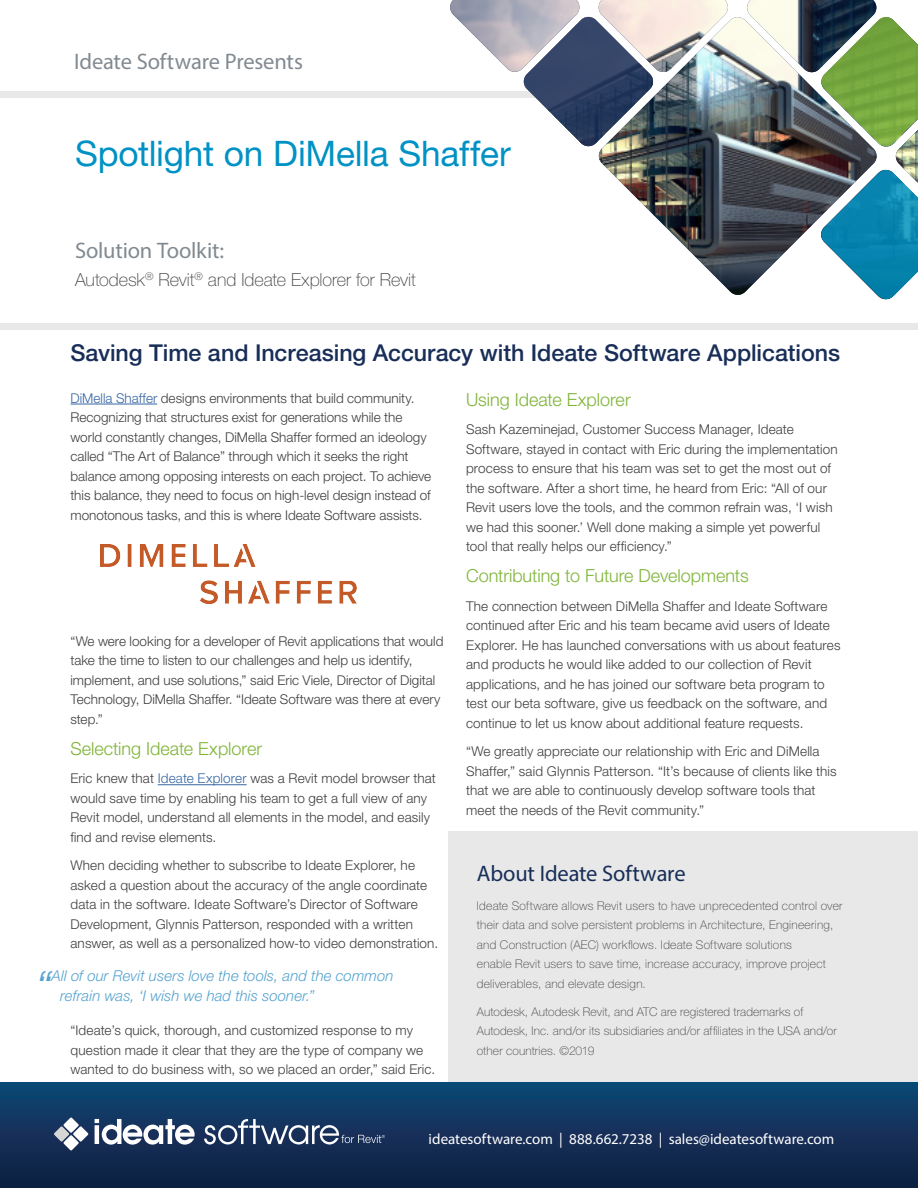
<style>
.page{position:relative;width:918px;height:1188px;background:#fff}
.page>*{position:absolute;margin:0;border:0;box-sizing:border-box;transform-origin:0 0}
.pull_quotes{font:italic 300 42.3px "Helvetica Neue LT Std";color:#55a3d0}
.headline{font:35.25px "Helvetica Neue LT Std";letter-spacing:-.01em;color:#0092c4}
.t1{font:500 23.25px "Helvetica Neue LT Std";color:#182e58}
.title_subeads{font:22.5px "Myriad Pro";letter-spacing:-.01em;color:#828a91}
.paragraphs{font:22.5px "Myriad Pro";letter-spacing:-.01em;color:#182e58}
.paragraphs-2{font:300 18px "Helvetica Neue LT Std";color:#7fb438}
.paragraphs-3{font:100 18px "Helvetica Neue LT Std";letter-spacing:-.005em;color:#3e3e3f}
.pull_quotes-2{font:italic 300 15px/19.5px "Helvetica Neue LT Std";letter-spacing:.005em;color:#55a3d0}
.t2{font:15px "Myriad Pro";color:#fff}
.paragraphs-4{font:300 13.5px/19.5px "Helvetica Neue LT Std";letter-spacing:.01em;color:#3e3e3f}
.paragraphs-5{font:100 12px/19.5px "Helvetica Neue LT Std";letter-spacing:.02em;color:#3e3e3f}
.s1{color:#3667a4}
</style>
<div class="page">
<div style="left:448px;top:832px;width:470px;height:250px;background:#e8e8e8"></div>
<div style="left:0;top:91px;width:620px;height:7px;background:#e8e8e8"></div>
<img style="left:450px;top:0;width:468px;height:295px">
<svg style="left:820px;top:169px;width:98px;height:131px"></svg>
<svg style="left:820px;top:16px;width:98px;height:131px;background:#799c5d"></svg>
<svg style="left:523px;top:16px;width:131px;height:131px"></svg>
<div style="left:0;top:1082px;width:918px;height:106px;background:linear-gradient(to bottom,#0f4675,#111e40)"></div>
<svg style="left:54px;top:1117px;width:34px;height:34px"></svg>
<svg style="left:95px;top:1119px;width:100px;height:26px"></svg>
<svg style="left:204px;top:1119px;width:181px;height:26px;background:#475c7d"></svg>
<div style="left:0;top:323px;width:918px;height:7px;background:#e8e8e8"></div>
<hr style="left:70px;top:404px;width:87px;height:1px;background:#3667a4">
<hr style="left:158px;top:784px;width:89px;height:1px;background:#3667a4">
<img style="left:100px;top:544px;width:256px;height:59px">
<h3 class="title_subeads" style="left:74px;top:48px;width:230px">Ideate Software Presents</h3>
<p class="headline" style="left:75px;top:133px;width:437px">Spotlight on DiMella Shaffer</p>
<p class="title_subeads" style="left:75px;top:236px;width:151px">Solution Toolkit:</p>
<p class="paragraphs-3" style="left:75px;top:269px;width:342px">Autodesk<sup>®</sup> Revit<sup>®</sup> and Ideate Explorer for Revit</p>
<p class="t1" style="left:70px;top:339px;width:771px">Saving Time and Increasing Accuracy with Ideate Software Applications</p>
<p class="paragraphs-4" style="left:70px;top:388px;width:362px"><span class="s1">DiMella Shaffer</span> designs environments that build community.<br>Recognizing that structures exist for generations while the world constantly changes, DiMella Shaffer formed an ideology called “The Art of Balance” through which it seeks the right balance among opposing interests on each project. To achieve this balance, they need to focus on high-level design instead of monotonous tasks, and this is where Ideate Software assists.</p>
<p class="paragraphs-2" style="left:466px;top:388px;width:166px">Using Ideate Explorer</p>
<p class="paragraphs-4" style="left:466px;top:419px;width:373px">Sash Kazeminejad, Customer Success Manager, Ideate Software, stayed in contact with Eric during the implementation process to ensure that his team was set to get the most out of the software. After a short time, he heard from Eric: “All of our Revit users love the tools, and the common refrain was, ‘I wish we had this sooner.’ Well done making a simple yet powerful tool that really helps our efficiency.”</p>
<p class="paragraphs-2" style="left:466px;top:565px;width:284px">Contributing to Future Developments</p>
<p class="paragraphs-4" style="left:466px;top:596px;width:376px">The connection between DiMella Shaffer and Ideate Software continued after Eric and his team became avid users of Ideate Explorer. He has launched conversations with us about features and products he would like added to our collection of Revit applications, and he has joined our software beta program to test our beta software, give us feedback on the software, and continue to let us know about additional feature requests.</p>
<p class="paragraphs-4" style="left:466px;top:741px;width:372px">“We greatly appreciate our relationship with Eric and DiMella Shaffer,” said Glynnis Patterson. “It’s because of clients like this that we are able to continuously develop software tools that meet the needs of the Revit community.”</p>
<p class="paragraphs-4" style="left:70px;top:631px;width:375px">“We were looking for a developer of Revit applications that would take the time to listen to our challenges and help us identify, implement, and use solutions,” said Eric Viele, Director of Digital Technology, DiMella Shaffer. “Ideate Software was there at every step.”</p>
<p class="paragraphs-2" style="left:70px;top:738px;width:193px">Selecting Ideate Explorer</p>
<p class="paragraphs-4" style="left:70px;top:769px;width:367px">Eric knew that <span class="s1">Ideate Explorer</span> was a Revit model browser that would save time by enabling his team to get a full view of any Revit model, understand all elements in the model, and easily find and revise elements.</p>
<p class="paragraphs-4" style="left:70px;top:855px;width:369px">When deciding whether to subscribe to Ideate Explorer, he asked a question about the accuracy of the angle coordinate data in the software. Ideate Software’s Director of Software Development, Glynnis Patterson, responded with a written answer, as well as a personalized how-to video demonstration.</p>
<p class="paragraphs" style="left:477px;top:860px;width:210px">About Ideate Software</p>
<p class="paragraphs-5" style="left:477px;top:896px;width:367px">Ideate Software allows Revit users to have unprecedented control over their data and solve persistent problems in Architecture, Engineering, and Construction (AEC) workflows. Ideate Software solutions<br>enable Revit users to save time, increase accuracy, improve project deliverables, and elevate design.</p>
<p class="paragraphs-5" style="left:477px;top:1002px;width:361px">Autodesk, Autodesk Revit, and ATC are registered trademarks of<br>Autodesk, Inc. and/or its subsidiaries and/or affiliates in the USA and/or other countries. ©2019</p>
<p class="pull_quotes" style="left:36px;top:960px;width:17px">“</p>
<p class="pull_quotes-2" style="left:60px;top:966px;width:335px;text-indent:-9px">All of our Revit users love the tools, and the common refrain was, ‘I wish we had this sooner.”</p>
<p class="paragraphs-4" style="left:70px;top:1020px;width:366px">“Ideate’s quick, thorough, and customized response to my question made it clear that they are the type of company we wanted to do business with, so we placed an order,” said Eric.</p>
<p class="t2" style="left:429px;top:1129px;width:407px">ideatesoftware.com | 888.662.7238 | sales@ideatesoftware.com</p>
</div>
